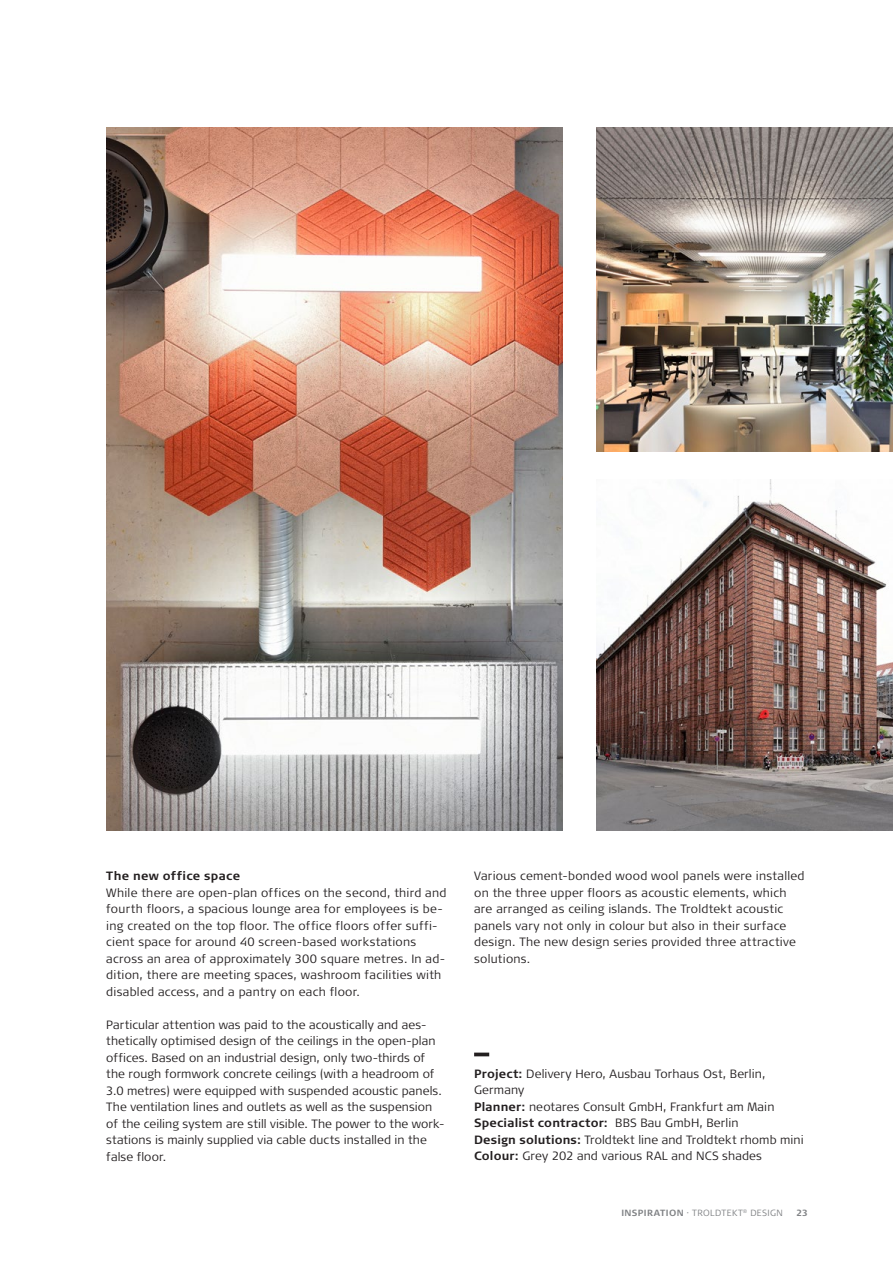
<style>
.page{position:relative;width:893px;height:1263px;background:#fff}
.page>*{position:absolute;margin:0;border:0;box-sizing:border-box;transform-origin:0 0}
.Brødtext{font:300 12px/16.5px "Signa Pro";letter-spacing:.015em;color:#231f20}
.Info_white{font:300 12px/16.5px "Signa Pro";letter-spacing:.01em;color:#231f20}
.Info_white-2{font:700 12px "Signa Pro";letter-spacing:.015em;color:#231f20}
.Mellemrubrik{font:700 12px "Signa Pro";letter-spacing:.025em;color:#231f20}
.t1{font:300 9px "Signa Pro";letter-spacing:.04em;color:#808285}
.t2{font:700 9px "Signa Pro";color:#808285}
.s1{font-weight:700}
.s2{font-weight:300}
</style>
<div class="page">
<img style="left:106px;top:128px;width:457px;height:703px">
<img style="left:597px;top:479px;width:296px;height:352px">
<svg style="left:474px;top:1052px;width:15px;height:4px"></svg>
<img style="left:597px;top:128px;width:296px;height:323px">
<p class="Mellemrubrik" style="left:106px;top:868px;width:135px">The new office space</p>
<p class="Brødtext" style="left:106px;top:884px;width:342px">While there are open-plan offices on the second, third and fourth floors, a spacious lounge area for employees is be&shy;ing created on the top floor. The office floors offer suffi&shy;cient space for around 40 screen-based workstations across an area of approximately 300 square metres. In ad&shy;dition, there are meeting spaces, washroom facilities with disabled access, and a pantry on each floor.</p>
<p class="Brødtext" style="left:106px;top:1016px;width:340px">Particular attention was paid to the acoustically and aes&shy;thetically optimised design of the ceilings in the open-plan offices. Based on an industrial design, only two-thirds of the rough formwork concrete ceilings (with a headroom of 3.0 metres) were equipped with suspended acoustic panels.<br>The ventilation lines and outlets as well as the suspension of the ceiling system are still visible. The power to the work&shy;stations is mainly supplied via cable ducts installed in the false floor.</p>
<p class="Brødtext" style="left:474px;top:867px;width:332px">Various cement-bonded wood wool panels were installed on the three upper floors as acoustic elements, which are arranged as ceiling islands. The Troldtekt acoustic panels vary not only in colour but also in their surface design. The new design series provided three attractive solutions.</p>
<p class="Info_white" style="left:474px;top:1065px;width:293px"><span class="s1">Project:</span> Delivery Hero, Ausbau Torhaus Ost, Berlin,<br>Germany</p>
<p class="Info_white" style="left:474px;top:1098px;width:302px"><span class="s1">Planner:</span> neotares Consult GmbH, Frankfurt am Main</p>
<p class="Info_white-2" style="left:474px;top:1115px;width:266px">Specialist contractor: <span class="s2">BBS Bau GmbH, Berlin</span></p>
<p class="Info_white" style="left:474px;top:1131px;width:331px"><span class="s1">Design solutions:</span> Troldtekt line and Troldtekt rhomb mini</p>
<p class="Info_white" style="left:474px;top:1147px;width:289px"><span class="s1">Colour:</span> Grey 202 and various RAL and NCS shades</p>
<p class="t1" style="left:621px;top:1206px;width:163px"><span class="s1">INSPIRATION</span> · TROLDTEKT<sup>®</sup> DESIGN</p>
<p class="t2" style="left:797px;top:1206px;width:13px">23</p>
</div>
